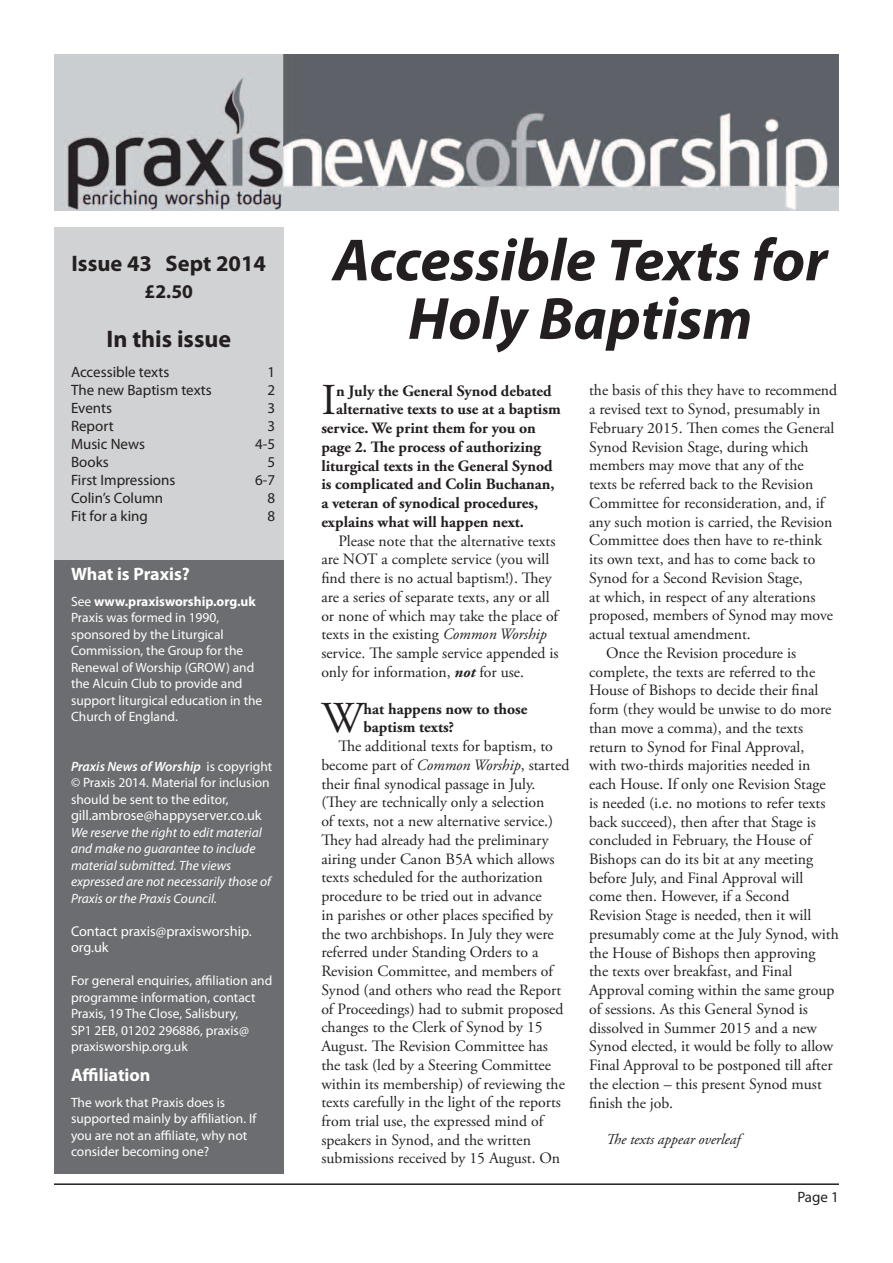
<style>
.page{position:relative;width:893px;height:1263px;background:#fff}
.page>*{position:absolute;margin:0;border:0;box-sizing:border-box;transform-origin:0 0}
.t1{font:italic 700 60px/58.5px "Myriad Pro";color:#231f20;text-align:center}
.t2{font:44.1px "Adobe Garamond Pro";color:#231f20}
.t3{font:700 24px "Myriad Pro";color:#231f20}
.t4{font:700 22.5px "Myriad Pro";color:#231f20}
.t5{font:700 19.5px "Myriad Pro";color:#231f20}
.t6{font:700 18px "Myriad Pro";color:#fff}
.t7{font:15.75px/18.8px "Adobe Garamond Pro";color:#231f20}
.t8{font:700 15.75px/18.8px "Adobe Garamond Pro";color:#231f20}
.t9{font:15px "Myriad Pro";color:#231f20}
.t10{font:italic 15px "Adobe Garamond Pro";color:#231f20}
.t11{font:14.25px/16.5px "Myriad Pro";color:#fff}
.t12{font:13.5px/16.5px "Myriad Pro";color:#fff}
.t13{font:italic 13.5px/16.5px "Myriad Pro";color:#fff}
.s1{font-weight:700}
.s2{font-weight:600;font-style:italic}
.s3{font-style:italic}
.s4{font-weight:700;font-style:italic}
</style>
<div class="page">
<img style="left:54px;top:54px;width:785px;height:156px">
<div style="left:54px;top:227px;width:230px;height:448px;background:#d1d2d4"></div>
<div style="left:54px;top:560px;width:230px;height:614px;background:#6c6d70"></div>
<hr style="left:54px;top:1183px;width:785px;height:2px;background:#231f20">
<h3 class="t4" style="left:72px;top:249px;width:196px">Issue 43 Sept 2014</h3>
<p class="t5" style="left:145px;top:279px;width:50px">£2.50</p>
<h3 class="t3" style="left:107px;top:323px;width:126px">In this issue</h3>
<p class="t9" style="left:71px;top:363px;width:100px">Accessible texts</p>
<p class="t9" style="left:267px;top:363px;width:9px">1</p>
<p class="t9" style="left:71px;top:381px;width:142px">The new Baptism texts</p>
<p class="t9" style="left:267px;top:381px;width:9px">2</p>
<p class="t9" style="left:71px;top:399px;width:43px">Events</p>
<p class="t9" style="left:267px;top:399px;width:9px">3</p>
<p class="t9" style="left:71px;top:417px;width:44px">Report</p>
<p class="t9" style="left:267px;top:417px;width:9px">3</p>
<p class="t9" style="left:71px;top:435px;width:75px">Music News</p>
<p class="t9" style="left:255px;top:435px;width:21px">4-5</p>
<p class="t9" style="left:71px;top:453px;width:39px">Books</p>
<p class="t9" style="left:267px;top:453px;width:9px">5</p>
<p class="t9" style="left:71px;top:471px;width:106px">First Impressions</p>
<p class="t9" style="left:255px;top:471px;width:21px">6-7</p>
<p class="t9" style="left:71px;top:489px;width:94px">Colin’s Column</p>
<p class="t9" style="left:267px;top:489px;width:9px">8</p>
<p class="t9" style="left:71px;top:507px;width:78px">Fit for a king</p>
<p class="t9" style="left:267px;top:507px;width:9px">8</p>
<p class="t6" style="left:71px;top:562px;width:120px">What is Praxis?</p>
<p class="t12" style="left:71px;top:592px;width:193px">See <span class="s1">www.praxisworship.org.uk<br></span>Praxis was formed in 1990, sponsored by the Liturgical<br>Commission, the Group for the<br>Renewal of Worship (GROW) and the Alcuin Club to provide and support liturgical education in the<br>Church of England.</p>
<p class="t12" style="left:71px;top:757px;width:203px"><span class="s2">Praxis News of Worship</span> is copyright © Praxis 2014. Material for inclusion should be sent to the editor,</p>
<p class="t11" style="left:71px;top:807px;width:192px">gill.ambrose@happyserver.co.uk</p>
<p class="t13" style="left:71px;top:823px;width:201px">We reserve the right to edit material and make no guarantee to include material submitted. The views expressed are not necessarily those of Praxis or the Praxis Council.</p>
<p class="t11" style="left:71px;top:922px;width:182px">Contact praxis@praxisworship. org.uk</p>
<p class="t12" style="left:71px;top:972px;width:203px">For general enquiries, affiliation and programme information, contact<br>Praxis, 19 The Close, Salisbury,<br>SP1 2EB, 01202 296886, praxis@ praxisworship.org.uk</p>
<p class="t6" style="left:71px;top:1063px;width:81px">Affiliation</p>
<p class="t12" style="left:71px;top:1093px;width:187px">The work that Praxis does is supported mainly by affiliation. If you are not an affiliate, why not consider becoming one?</p>
<h1 class="t1" style="left:333px;top:229px;width:496px">Accessible Texts for<br>Holy Baptism</h1>
<h2 class="t2" style="left:321px;top:374px;width:16px">I</h2>
<p class="t8" style="left:336px;top:381px;width:217px">n July the General Synod debated</p>
<p class="t7" style="left:589px;top:382px;width:250px">the basis of this they have to recommend</p>
<p class="t7" style="left:589px;top:400px;width:233px">a revised text to Synod, presumably in</p>
<p class="t7" style="left:589px;top:419px;width:247px">February 2015. Then comes the General</p>
<p class="t7" style="left:589px;top:438px;width:221px">Synod Revision Stage, during which</p>
<p class="t7" style="left:589px;top:456px;width:216px">members may move that any of the</p>
<p class="t7" style="left:589px;top:475px;width:226px">texts be referred back to the Revision</p>
<p class="t7" style="left:589px;top:494px;width:237px">Committee for reconsideration, and, if</p>
<p class="t7" style="left:589px;top:513px;width:245px">any such motion is carried, the Revision</p>
<p class="t7" style="left:589px;top:531px;width:234px">Committee does then have to re-think</p>
<p class="t7" style="left:589px;top:550px;width:228px">its own text, and has to come back to</p>
<p class="t7" style="left:589px;top:569px;width:215px">Synod for a Second Revision Stage,</p>
<p class="t7" style="left:589px;top:588px;width:228px">at which, in respect of any alterations</p>
<p class="t7" style="left:589px;top:606px;width:245px">proposed, members of Synod may move</p>
<p class="t7" style="left:589px;top:625px;width:163px">actual textual amendment.</p>
<p class="t7" style="left:606px;top:644px;width:192px">Once the Revision procedure is</p>
<p class="t7" style="left:589px;top:663px;width:228px">complete, the texts are referred to the</p>
<p class="t7" style="left:589px;top:681px;width:231px">House of Bishops to decide their final</p>
<p class="t7" style="left:589px;top:700px;width:244px">form (they would be unwise to do more</p>
<p class="t7" style="left:589px;top:719px;width:216px">than move a comma), and the texts</p>
<p class="t7" style="left:589px;top:738px;width:217px">return to Synod for Final Approval,</p>
<p class="t7" style="left:589px;top:756px;width:223px">with two-thirds majorities needed in</p>
<p class="t7" style="left:589px;top:775px;width:238px">each House. If only one Revision Stage</p>
<p class="t7" style="left:589px;top:794px;width:238px">is needed (i.e. no motions to refer texts</p>
<p class="t7" style="left:589px;top:813px;width:228px">back succeed), then after that Stage is</p>
<p class="t7" style="left:589px;top:831px;width:224px">concluded in February, the House of</p>
<p class="t7" style="left:589px;top:850px;width:225px">Bishops can do its bit at any meeting</p>
<p class="t7" style="left:589px;top:869px;width:216px">before July, and Final Approval will</p>
<p class="t7" style="left:589px;top:888px;width:202px">come then. However, if a Second</p>
<p class="t7" style="left:589px;top:906px;width:224px">Revision Stage is needed, then it will</p>
<p class="t7" style="left:589px;top:925px;width:251px">presumably come at the July Synod, with</p>
<p class="t7" style="left:589px;top:944px;width:228px">the House of Bishops then approving</p>
<p class="t7" style="left:589px;top:963px;width:205px">the texts over breakfast, and Final</p>
<p class="t7" style="left:589px;top:981px;width:247px">Approval coming within the same group</p>
<p class="t7" style="left:589px;top:1000px;width:220px">of sessions. As this General Synod is</p>
<p class="t7" style="left:589px;top:1019px;width:229px">dissolved in Summer 2015 and a new</p>
<p class="t7" style="left:589px;top:1038px;width:246px">Synod elected, it would be folly to allow</p>
<p class="t7" style="left:589px;top:1056px;width:245px">Final Approval to be postponed till after</p>
<p class="t7" style="left:589px;top:1075px;width:234px">the election – this present Synod must</p>
<p class="t7" style="left:589px;top:1094px;width:85px">finish the job.</p>
<p class="t10" style="left:606px;top:1130px;width:136px">The texts appear overleaf</p>
<p class="t8" style="left:336px;top:400px;width:226px">alternative texts to use at a baptism</p>
<p class="t8" style="left:321px;top:419px;width:216px">service. We print them for you on</p>
<p class="t8" style="left:321px;top:438px;width:221px">page 2. The process of authorizing</p>
<p class="t8" style="left:321px;top:456px;width:233px">liturgical texts in the General Synod</p>
<p class="t8" style="left:321px;top:475px;width:235px">is complicated and Colin Buchanan,</p>
<p class="t8" style="left:321px;top:494px;width:218px">a veteran of synodical procedures,</p>
<p class="t8" style="left:321px;top:513px;width:204px">explains what will happen next.</p>
<p class="t7" style="left:321px;top:532px;width:239px;text-indent:17px">Please note that the alternative texts are NOT a complete service (you will find there is no actual baptism!). They are a series of separate texts, any or all or none of which may take the place of texts in the existing <span class="s3">Common Worship </span>service. The sample service appended is only for information, <span class="s4">not</span> for use.</p>
<h2 class="t2" style="left:321px;top:692px;width:44px">W</h2>
<p class="t8" style="left:364px;top:699px;width:165px">hat happens now to those baptism texts?</p>
<p class="t7" style="left:321px;top:737px;width:250px;text-indent:17px">The additional texts for baptism, to become part of <span class="s3">Common Worship</span>, started their final synodical passage in July. (They are technically only a selection<br>of texts, not a new alternative service.)<br>They had already had the preliminary airing under Canon B5A which allows texts scheduled for the authorization procedure to be tried out in advance<br>in parishes or other places specified by the two archbishops. In July they were referred under Standing Orders to a Revision Committee, and members of Synod (and others who read the Report of Proceedings) had to submit proposed changes to the Clerk of Synod by 15<br>August. The Revision Committee has the task (led by a Steering Committee within its membership) of reviewing the texts carefully in the light of the reports from trial use, the expressed mind of speakers in Synod, and the written submissions received by 15 August. On</p>
<p class="t9" style="left:797px;top:1188px;width:43px">Page 1</p>
</div>
